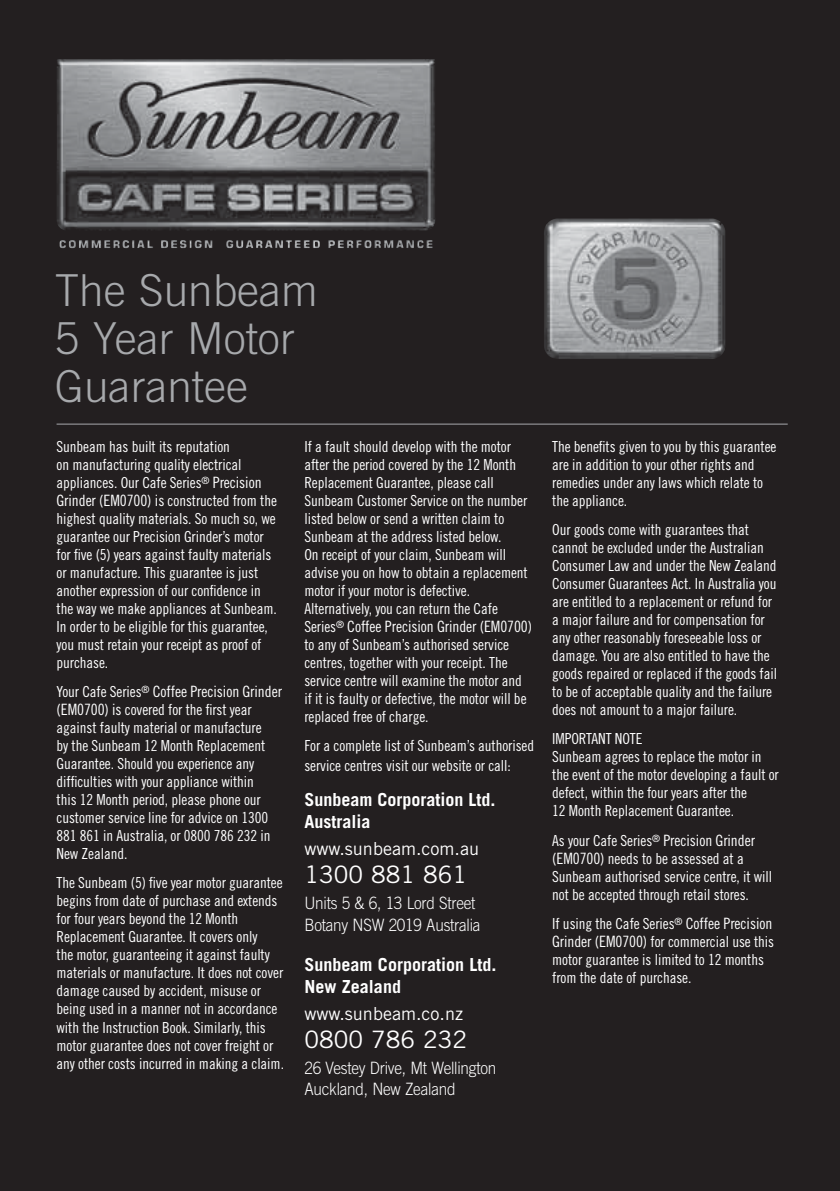
<style>
.page{position:relative;width:840px;height:1191px;background:#fff}
.page>*{position:absolute;margin:0;border:0;box-sizing:border-box;transform-origin:0 0}
.t1{font:300 44px/48px "Trade Gothic";color:#a7a9ac}
.t2{font:24px "Trade Gothic";color:#fff}
.t3{font:700 18px/22px "Trade Gothic";color:#fff}
.t4{font:18px "Trade Gothic";color:#fff}
.t5{font:300 17px/22px "Trade Gothic";letter-spacing:-.015em;color:#fff;scale:.9 1}
.t6{font:15.6px "Trade Gothic Cond Eighteen";letter-spacing:-.005em;color:#fff}
.t7{font:15.2px/18px "Trade Gothic Cond Eighteen";letter-spacing:-.005em;color:#fff}
.s1{font-size:15.6px}
.s2{font-size:15.2px}
</style>
<div class="page">
<div style="left:0;top:0;width:839px;height:1191px;background:#231f20"></div>
<img style="left:57px;top:59px;width:378px;height:189px">
<img style="left:544px;top:218px;width:181px;height:141px">
<hr style="left:57px;top:423px;width:730px;height:1px;background:#a7a9ac">
<h1 class="t1" style="left:55px;top:265px;width:264px">The Sunbeam<br>5 Year Motor<br>Guarantee</h1>
<p class="t7" style="left:57px;top:437px;width:222px">Sunbeam has built its reputation<br>on manufacturing quality electrical appliances. Our Cafe Series<sup>®</sup> <span class="s1">Precision Grinder (EM0700) is</span> constructed from the highest quality materials. So much so, we guarantee our Precision Grinder’s motor for five (5) years against faulty materials or manufacture. This guarantee is just another expression of our confidence in the way we make appliances at Sunbeam.<br>In order to be eligible for this guarantee, you must retain your receipt as proof of purchase.</p>
<p class="t6" style="left:57px;top:682px;width:227px"><span class="s2">Your Cafe Series</span><sup>®</sup> Coffee Precision Grinder</p>
<p class="t7" style="left:56px;top:700px;width:215px"><span class="s1">(EM0700) is</span> covered for the first year against faulty material or manufacture by the Sunbeam 12 Month Replacement Guarantee. Should you experience any difficulties with your appliance within this 12 Month period, please phone our customer service line for advice on 1300<br>881 861 in Australia, or 0800 786 232 in New Zealand.</p>
<p class="t7" style="left:57px;top:874px;width:229px">The Sunbeam (5) five year motor guarantee begins from date of purchase and extends for four years beyond the 12 Month Replacement Guarantee. It covers only<br>the motor, guaranteeing it against faulty materials or manufacture. It does not cover damage caused by accident, misuse or being used in a manner not in accordance with the Instruction Book. Similarly, this motor guarantee does not cover freight or any other costs incurred in making a claim.</p>
<p class="t7" style="left:304px;top:437px;width:225px">If a fault should develop with the motor after the period covered by the 12 Month Replacement Guarantee, please call Sunbeam Customer Service on the number listed below or send a written claim to Sunbeam at the address listed below.<br>On receipt of your claim, Sunbeam will advise you on how to obtain a replacement motor if your motor is defective.<br>Alternatively, you can return the Cafe</p>
<p class="t6" style="left:304px;top:617px;width:229px"><span class="s2">Series</span><sup>®</sup> Coffee Precision Grinder (EM0700)</p>
<p class="t7" style="left:304px;top:635px;width:223px">to any of Sunbeam’s authorised service centres, together with your receipt. The service centre will examine the motor and if it is faulty or defective, the motor will be replaced free of charge.</p>
<p class="t7" style="left:304px;top:735px;width:231px;line-height:19.6px">For a complete list of Sunbeam’s authorised service centres visit our website or call:</p>
<p class="t3" style="left:304px;top:788px;width:193px">Sunbeam Corporation Ltd.<br>Australia</p>
<p class="t4" style="left:304px;top:838px;width:176px">www.sunbeam.com.au</p>
<h2 class="t2" style="left:304px;top:860px;width:164px">1300 881 861</h2>
<p class="t5" style="left:304px;top:892px;width:197px">Units 5 &amp; 6, 13 Lord Street<br>Botany NSW 2019 Australia</p>
<p class="t3" style="left:304px;top:952px;width:194px">Sunbeam Corporation Ltd.<br>New Zealand</p>
<p class="t4" style="left:304px;top:1003px;width:160px">www.sunbeam.co.nz</p>
<h2 class="t2" style="left:304px;top:1024px;width:164px">0800 786 232</h2>
<p class="t5" style="left:304px;top:1056px;width:215px">26 Vestey Drive, Mt Wellington<br>Auckland, New Zealand</p>
<p class="t7" style="left:552px;top:437px;width:225px">The benefits given to you by this guarantee are in addition to your other rights and remedies under any laws which relate to the appliance.</p>
<p class="t7" style="left:552px;top:520px;width:226px">Our goods come with guarantees that cannot be excluded under the Australian Consumer Law and under the New Zealand Consumer Guarantees Act. In Australia you are entitled to a replacement or refund for a major failure and for compensation for any other reasonably foreseeable loss or damage. You are also entitled to have the goods repaired or replaced if the goods fail to be of acceptable quality and the failure does not amount to a major failure.</p>
<p class="t7" style="left:552px;top:730px;width:228px">IMPORTANT NOTE<br>Sunbeam agrees to replace the motor in the event of the motor developing a fault or defect, within the four years after the<br>12 Month Replacement Guarantee.</p>
<p class="t7" style="left:552px;top:831px;width:221px">As your Cafe Series<sup>®</sup> <span class="s1">Precision Grinder (EM0700)</span> needs to be assessed at a Sunbeam authorised service centre, it will not be accepted through retail stores.</p>
<p class="t7" style="left:552px;top:914px;width:223px">If using the Cafe Series<sup>®</sup> <span class="s1">Coffee Precision Grinder (EM0700)</span> for commercial use this motor guarantee is limited to 12 months from the date of purchase.</p>
</div>
